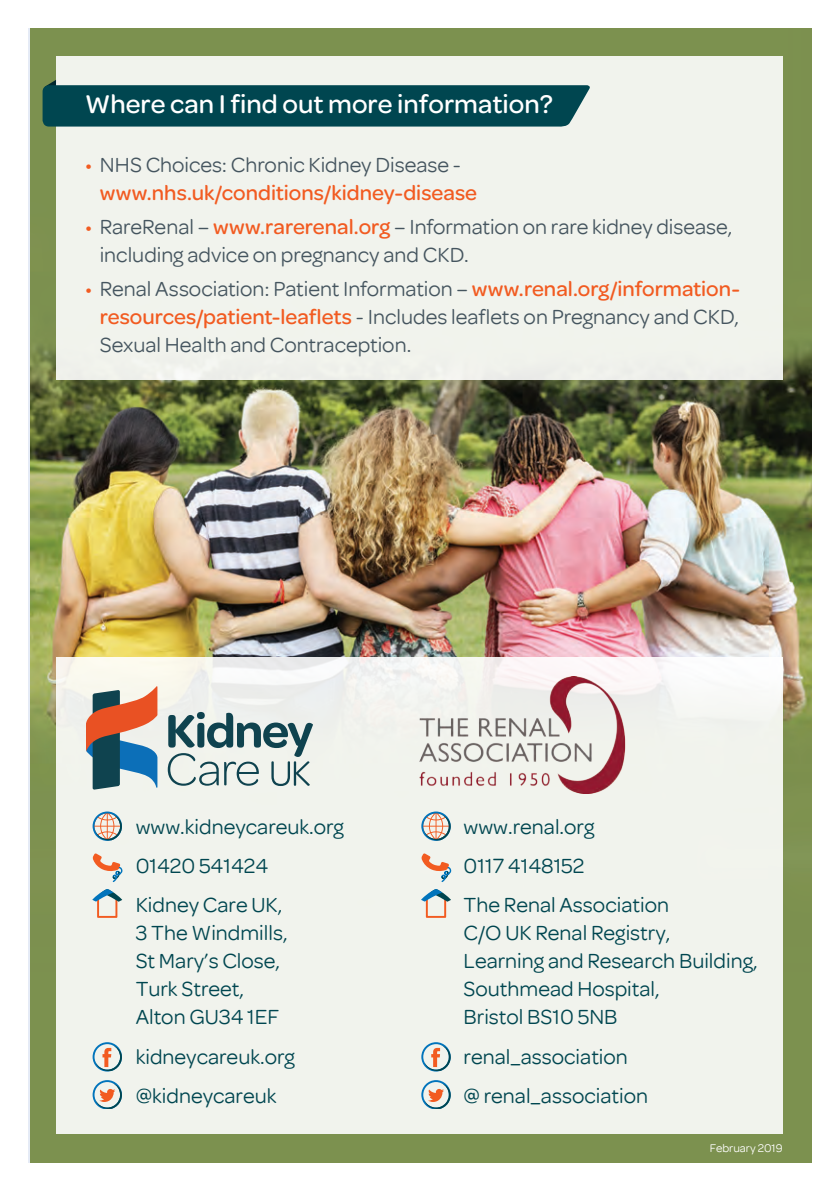
<style>
.page{position:relative;width:840px;height:1191px;background:#fff}
.page>*{position:absolute;margin:0;border:0;box-sizing:border-box;transform-origin:0 0}
.t1{font:500 27.4px "Omnes";color:#fff}
.t2{font:22px/39.4px "Omnes";color:#004650}
.t3{font:22px/28px "Omnes";color:#45555f}
.t4{font:500 22px/28px "Omnes";color:#f25b21}
.t5{font:12px "Omnes";color:#fff}
.s1{font-weight:400}
.s2{font-weight:400;color:#45555f}
.s3{color:#f25b21}
.s4{font-weight:500;color:#f25b21}
</style>
<div class="page">
<img style="left:30px;top:28px;width:781px;height:1134px">
<div style="left:57px;top:658px;width:725px;height:476px;background:#f1f3ed"></div>
<div style="left:57px;top:57px;width:725px;height:323px;background:#f1f3ed"></div>
<svg style="left:43px;top:79px;width:547px;height:48px;background:#256067"></svg>
<svg style="left:168px;top:712px;width:145px;height:74px"></svg>
<svg style="left:86px;top:686px;width:71px;height:103px"></svg>
<svg style="left:92px;top:811px;width:30px;height:30px"></svg>
<svg style="left:92px;top:853px;width:30px;height:29px"></svg>
<div style="left:97px;top:896px;width:20px;height:22px;border:2px solid #f25b21"></div>
<svg style="left:92px;top:889px;width:30px;height:12px"></svg>
<svg style="left:92px;top:1042px;width:30px;height:30px"></svg>
<svg style="left:92px;top:1080px;width:30px;height:28px"></svg>
<svg style="left:421px;top:811px;width:30px;height:30px"></svg>
<svg style="left:421px;top:853px;width:30px;height:29px"></svg>
<div style="left:425px;top:896px;width:21px;height:22px;border:2px solid #f25b21"></div>
<svg style="left:421px;top:889px;width:29px;height:12px"></svg>
<svg style="left:421px;top:1042px;width:30px;height:30px"></svg>
<svg style="left:421px;top:1080px;width:30px;height:28px"></svg>
<img style="left:420px;top:677px;width:206px;height:116px">
<p class="t1" style="left:85px;top:89px;width:469px">Where can I find out more information?</p>
<p class="t4" style="left:100px;top:151px;width:378px;text-indent:-15px"><span class="s1">•</span> <span class="s2">NHS Choices: Chronic Kidney Disease - </span>www.nhs.uk/conditions/kidney-disease</p>
<p class="t3" style="left:100px;top:212px;width:634px;text-indent:-15px"><span class="s3">•</span> RareRenal – <span class="s4">www.rarerenal.org</span> – Information on rare kidney disease, including advice on pregnancy and CKD.</p>
<p class="t3" style="left:100px;top:274px;width:641px;text-align:justify;text-indent:-15px"><span class="s3">•</span> Renal Association: Patient Information – <span class="s4">www.renal.org/information&shy;resources/patient-leaflets</span> - Includes leaflets on Pregnancy and CKD, Sexual Health and Contraception.</p>
<p class="t2" style="left:136px;top:806px;width:210px">www.kidneycareuk.org<br>01420 541424<br>Kidney Care UK,</p>
<p class="t2" style="left:136px;top:919px;width:153px;line-height:28px">3 The Windmills,<br>St Mary’s Close,<br>Turk Street,<br>Alton GU34 1EF</p>
<p class="t2" style="left:136px;top:1036px;width:161px">kidneycareuk.org @kidneycareuk</p>
<p class="t2" style="left:463px;top:806px;width:207px">www.renal.org<br>0117 4148152<br>The Renal Association</p>
<p class="t2" style="left:463px;top:919px;width:295px;line-height:28px">C/O UK Renal Registry,<br>Learning and Research Building,<br>Southmead Hospital,<br>Bristol BS10 5NB</p>
<p class="t2" style="left:463px;top:1036px;width:186px">renal_association @ renal_association</p>
<p class="t5" style="left:709px;top:1141px;width:74px">February 2019</p>
</div>
